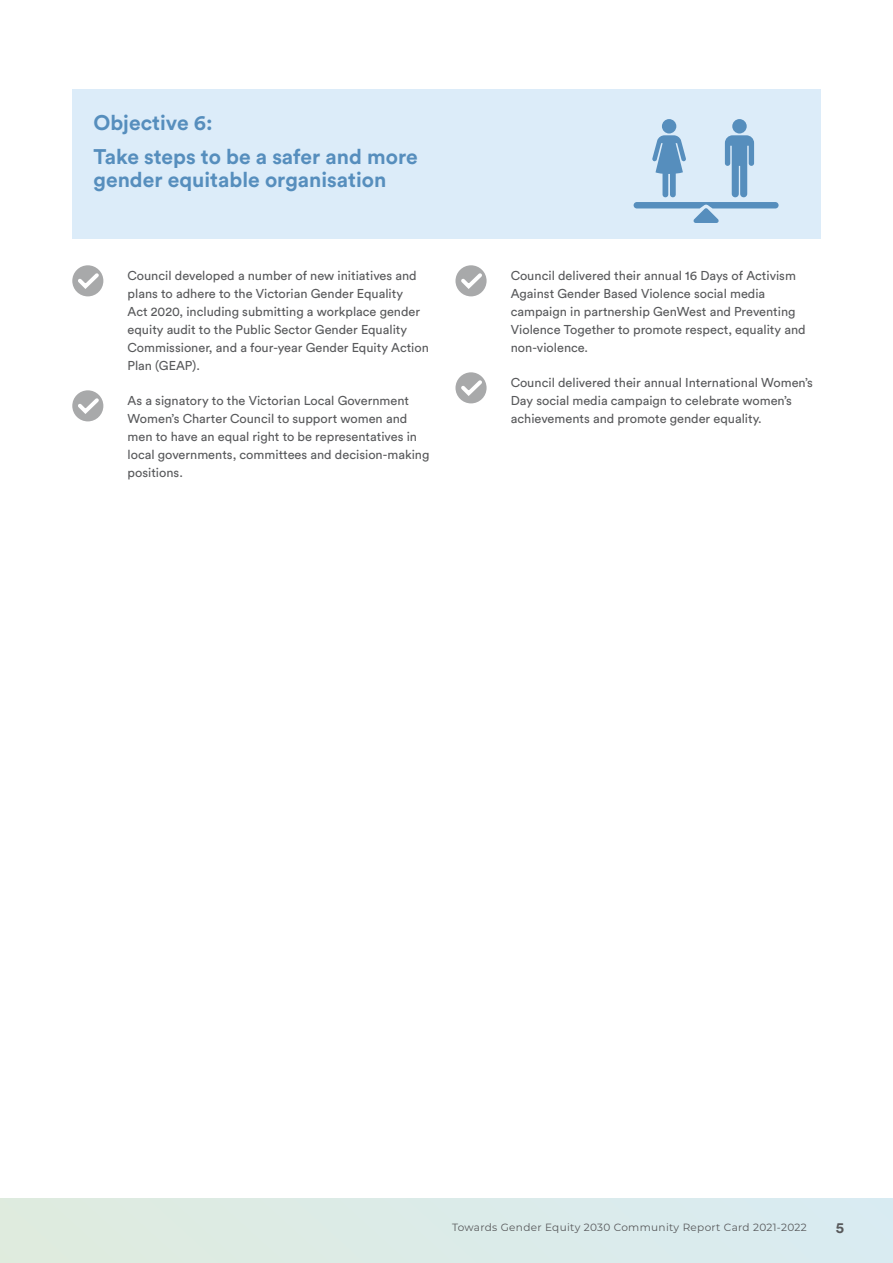
<style>
.page{position:relative;width:893px;height:1263px;background:#fff}
.page>*{position:absolute;margin:0;border:0;box-sizing:border-box;transform-origin:0 0}
.t1{font:700 21px/34.7px "Circular Std";color:#568ebd}
.t2{font:700 15px "Circular Std";color:#58595b}
.t3{font:12.75px/18px "Circular Std";color:#58595b}
.t4{font:10.5px "Montserrat";letter-spacing:.03em;color:#58595b}
</style>
<div class="page">
<div style="left:0;top:1199px;width:893px;height:64px;background:#dbebe8"></div>
<svg style="left:72px;top:265px;width:31px;height:31px"></svg>
<svg style="left:74px;top:270px;width:28px;height:22px"></svg>
<svg style="left:72px;top:390px;width:31px;height:31px"></svg>
<svg style="left:74px;top:395px;width:28px;height:22px"></svg>
<svg style="left:455px;top:265px;width:32px;height:31px"></svg>
<svg style="left:457px;top:270px;width:29px;height:22px"></svg>
<svg style="left:455px;top:372px;width:32px;height:31px"></svg>
<svg style="left:457px;top:377px;width:29px;height:22px"></svg>
<div style="left:72px;top:89px;width:749px;height:150px;background:#dcecf9"></div>
<div style="left:662px;top:119px;width:14px;height:14px;background:#568ebd;border-radius:50%"></div>
<div style="left:732px;top:119px;width:15px;height:14px;background:#568ebd;border-radius:50%"></div>
<svg style="left:634px;top:135px;width:145px;height:88px"></svg>
<h1 class="t1" style="left:94px;top:105px;width:326px">Objective 6:<br>Take steps to be a safer and more</h1>
<h1 class="t1" style="left:94px;top:162px;width:294px">gender equitable organisation</h1>
<p class="t3" style="left:128px;top:266px;width:303px">Council developed a number of new initiatives and plans to adhere to the Victorian Gender Equality<br>Act 2020, including submitting a workplace gender equity audit to the Public Sector Gender Equality Commissioner, and a four-year Gender Equity Action Plan (GEAP).</p>
<p class="t3" style="left:128px;top:391px;width:303px">As a signatory to the Victorian Local Government Women’s Charter Council to support women and men to have an equal right to be representatives in local governments, committees and decision-making positions.</p>
<p class="t3" style="left:511px;top:266px;width:296px">Council delivered their annual 16 Days of Activism Against Gender Based Violence social media campaign in partnership GenWest and Preventing Violence Together to promote respect, equality and non-violence.</p>
<p class="t3" style="left:511px;top:373px;width:304px">Council delivered their annual International Women’s<br>Day social media campaign to celebrate women’s achievements and promote gender equality.</p>
<p class="t4" style="left:452px;top:1220px;width:356px">Towards Gender Equity 2030 Community Report Card 2021-2022</p>
<p class="t2" style="left:836px;top:1218px;width:10px">5</p>
</div>
